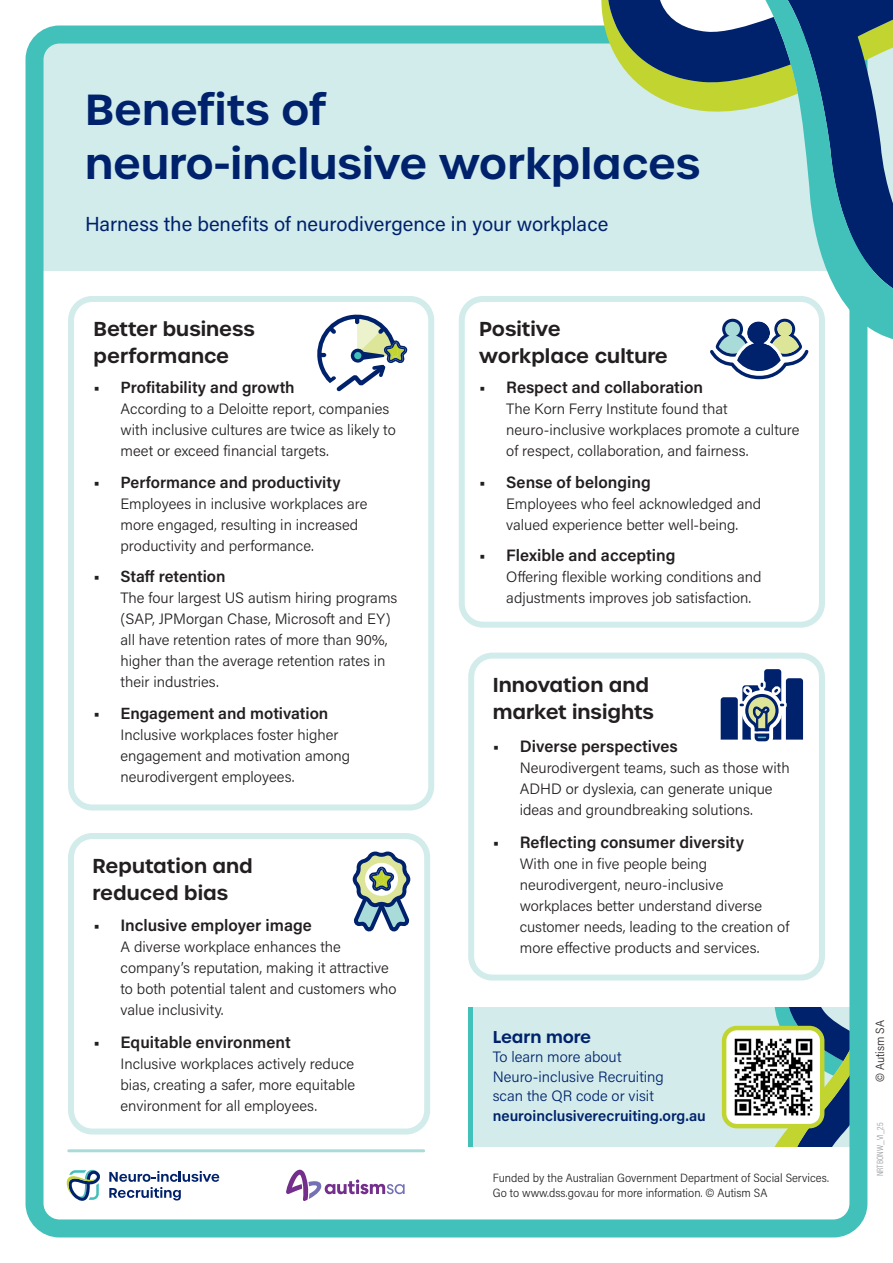
<style>
.page{position:relative;width:893px;height:1263px;background:#fff}
.page>*{position:absolute;margin:0;border:0;box-sizing:border-box;transform-origin:0 0}
.t1{font:600 42px "Urbane";color:#00226c}
.t2{font:20.25px "Acumin Pro";color:#00226c}
.Paragraph_Style_1{font:600 19.5px/27px "Urbane";color:#231f20}
.t3{font:600 16.5px "Acumin Pro";color:#231f20}
.Paragraph_Style_3{font:600 16.5px "Urbane";color:#00226c}
.t4{font:600 16.2px "Acumin Pro";color:#231f20}
.Paragraph_Style_1-2{font:300 15px/21px "Acumin Pro";color:#231f20}
.Paragraph_Style_3-2{font:300 15px/19.5px "Acumin Pro";color:#00226c}
.t5{font:300 12px/14.4px "Acumin Pro Semi Cond";color:#231f20}
.t6{font:300 9px "Acumin Pro Cond";color:#939598}
.s1{font-size:16.5px}
.s2{font-weight:600}
</style>
<div class="page">
<div style="left:40px;top:40px;width:853px;height:230px;background:#d2eceb"></div>
<div style="left:68px;top:296px;width:366px;height:514px;border:6px solid #d2eceb;border-radius:21px"></div>
<div style="left:459px;top:296px;width:366px;height:332px;border:6px solid #d2eceb;border-radius:21px"></div>
<svg style="left:710px;top:350px;width:99px;height:30px"></svg>
<div style="left:468px;top:653px;width:357px;height:327px;border:6px solid #d2eceb;border-radius:21px"></div>
<svg style="left:721px;top:669px;width:82px;height:73px"></svg>
<div style="left:68px;top:833px;width:362px;height:301px;border:6px solid #d2eceb;border-radius:21px"></div>
<svg style="left:353px;top:851px;width:57px;height:81px"></svg>
<svg style="left:67px;top:1169px;width:33px;height:32px"></svg>
<svg style="left:109px;top:1171px;width:110px;height:29px"></svg>
<hr style="left:69px;top:1149px;width:355px;height:3px;background:#a9dcd9">
<svg style="left:286px;top:1169px;width:119px;height:32px"></svg>
<div style="left:470px;top:1007px;width:379px;height:140px;background:#d3eceb"></div>
<div style="left:468px;top:1007px;width:5px;height:140px;background:#42c0ba"></div>
<svg style="left:762px;top:1007px;width:86px;height:140px"></svg>
<div style="left:724px;top:1028px;width:98px;height:98px;background:#fff;border-radius:13px"></div>
<div style="left:722px;top:1026px;width:102px;height:102px;border:4px solid #c1d42f;border-radius:13px"></div>
<img style="left:734px;top:1038px;width:79px;height:78px">
<div style="left:26px;top:26px;width:841px;height:1211px;border:18px solid #42c0ba;border-radius:25px"></div>
<svg style="left:594px;top:25px;width:7px;height:20px"></svg>
<svg style="left:601px;top:0;width:92px;height:302px"></svg>
<svg style="left:693px;top:0;width:200px;height:350px"></svg>
<svg style="left:317px;top:314px;width:91px;height:78px"></svg>
<p class="t1" style="left:85px;top:81px;width:243px">Benefits of</p>
<p class="t1" style="left:85px;top:135px;width:617px">neuro-inclusive workplaces</p>
<p class="t2" style="left:85px;top:210px;width:525px">Harness the benefits of neurodivergence in your workplace</p>
<p class="Paragraph_Style_1" style="left:94px;top:315px;width:163px">Better business</p>
<p class="Paragraph_Style_1" style="left:94px;top:342px;width:137px">performance</p>
<p class="t4" style="left:94px;top:376px;width:203px"><span class="s1">•</span> Profitability and growth</p>
<p class="Paragraph_Style_1-2" style="left:121px;top:398px;width:277px">According to a Deloitte report, companies with inclusive cultures are twice as likely to meet or exceed financial targets.</p>
<p class="t4" style="left:94px;top:471px;width:249px"><span class="s1">•</span> Performance and productivity</p>
<p class="Paragraph_Style_1-2" style="left:121px;top:492px;width:248px">Employees in inclusive workplaces are more engaged, resulting in increased productivity and performance.</p>
<p class="t4" style="left:94px;top:565px;width:134px"><span class="s1">•</span> Staff retention</p>
<p class="Paragraph_Style_1-2" style="left:121px;top:587px;width:278px">The four largest US autism hiring programs (SAP, JPMorgan Chase, Microsoft and EY) all have retention rates of more than 90%, higher than the average retention rates in their industries.</p>
<p class="t4" style="left:94px;top:702px;width:236px"><span class="s1">•</span> Engagement and motivation</p>
<p class="Paragraph_Style_1-2" style="left:121px;top:724px;width:231px">Inclusive workplaces foster higher engagement and motivation among neurodivergent employees.</p>
<p class="Paragraph_Style_1" style="left:93px;top:852px;width:162px">Reputation and</p>
<p class="Paragraph_Style_1" style="left:93px;top:879px;width:137px">reduced bias</p>
<p class="t3" style="left:94px;top:913px;width:220px">• Inclusive employer image</p>
<p class="Paragraph_Style_1-2" style="left:121px;top:935px;width:277px">A diverse workplace enhances the company’s reputation, making it attractive to both potential talent and customers who value inclusivity.</p>
<p class="t3" style="left:94px;top:1031px;width:199px">• Equitable environment</p>
<p class="Paragraph_Style_1-2" style="left:121px;top:1053px;width:236px;text-align:justify">Inclusive workplaces actively reduce bias, creating a safer, more equitable environment for all employees.</p>
<p class="Paragraph_Style_1" style="left:479px;top:315px;width:83px">Positive</p>
<p class="Paragraph_Style_1" style="left:479px;top:342px;width:190px">workplace culture</p>
<p class="t3" style="left:479px;top:376px;width:225px">• Respect and collaboration</p>
<p class="Paragraph_Style_1-2" style="left:506px;top:398px;width:295px">The Korn Ferry Institute found that neuro-inclusive workplaces promote a culture of respect, collaboration, and fairness.</p>
<p class="t3" style="left:479px;top:470px;width:173px">• Sense of belonging</p>
<p class="Paragraph_Style_1-2" style="left:506px;top:492px;width:256px">Employees who feel acknowledged and valued experience better well-being.</p>
<p class="t3" style="left:479px;top:544px;width:198px">• Flexible and accepting</p>
<p class="Paragraph_Style_1-2" style="left:506px;top:566px;width:257px">Offering flexible working conditions and adjustments improves job satisfaction.</p>
<p class="Paragraph_Style_1" style="left:493px;top:672px;width:163px">Innovation and market insights</p>
<p class="t3" style="left:493px;top:734px;width:186px">• Diverse perspectives</p>
<p class="Paragraph_Style_1-2" style="left:520px;top:756px;width:271px">Neurodivergent teams, such as those with<br>ADHD or dyslexia, can generate unique ideas and groundbreaking solutions.</p>
<p class="t3" style="left:493px;top:831px;width:253px">• Reflecting consumer diversity</p>
<p class="Paragraph_Style_1-2" style="left:520px;top:853px;width:271px">With one in five people being neurodivergent, neuro-inclusive workplaces better understand diverse customer needs, leading to the creation of more effective products and services.</p>
<p class="Paragraph_Style_3" style="left:493px;top:1026px;width:100px">Learn more</p>
<p class="Paragraph_Style_3-2" style="left:493px;top:1047px;width:215px">To learn more about<br>Neuro-inclusive Recruiting<br>scan the QR code or visit <span class="s2">neuroinclusiverecruiting.org.au</span></p>
<p class="t5" style="left:493px;top:1170px;width:338px">Funded by the Australian Government Department of Social Services.<br>Go to www.dss.gov.au for more information. © Autism SA</p>
<p class="t5" style="left:872px;top:1082px;width:63px;rotate:-90deg">© Autism SA</p>
<p class="t6" style="left:874px;top:1176px;width:55px;rotate:-90deg">NRTBONW_V1_25</p>
</div>
